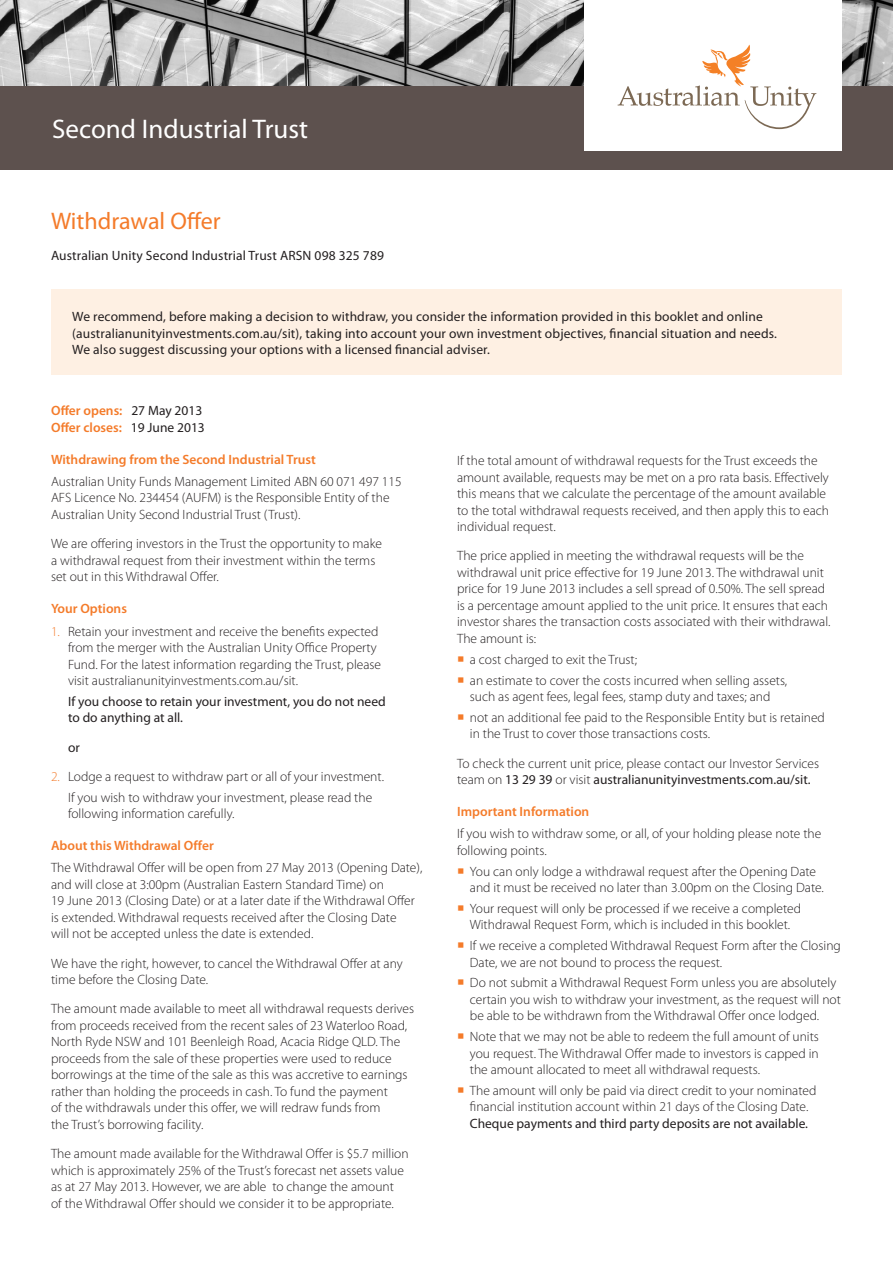
<style>
.page{position:relative;width:893px;height:1263px;background:#fff}
.page>*{position:absolute;margin:0;border:0;box-sizing:border-box;transform-origin:0 0}
.t1{font:27px "Myriad Pro";color:#fff}
.Main_Heading{font:24px "Myriad Pro";color:#f47b2a}
.Body{font:300 13.5px/16.5px "Myriad Pro";color:#231f20}
.Before_Bullet{font:300 13.5px/16.5px "Myriad Pro";color:#231f20}
.Intro_Para{font:13.5px/16.5px "Myriad Pro";letter-spacing:.01em;color:#231f20}
.After_Bullet{font:300 13.5px/16.5px "Myriad Pro";color:#231f20}
.Sub-heading_1{font:600 13.5px "Myriad Pro";color:#f47b2a}
.Body-2{font:13.5px/16.5px "Myriad Pro";color:#231f20}
.Body-3{font:600 13.5px/16.5px "Myriad Pro";color:#f47b2a}
.s1{font-weight:400;color:#231f20}
.s2{color:#f47b2a}
.s3{font-weight:400}
</style>
<div class="page">
<img style="left:0;top:0;width:893px;height:91px">
<div style="left:1px;top:86px;width:892px;height:83px;background:#5d514e"></div>
<div style="left:584px;top:0;width:258px;height:151px;background:#fff"></div>
<svg style="left:618px;top:45px;width:198px;height:84px"></svg>
<div style="left:51px;top:290px;width:791px;height:85px;background:#fef0e3"></div>
<h1 class="t1" style="left:52px;top:114px;width:257px">Second Industrial Trust</h1>
<p class="Main_Heading" style="left:51px;top:208px;width:171px">Withdrawal Offer</p>
<p class="Intro_Para" style="left:51px;top:247px;width:334px">Australian Unity Second Industrial Trust ARSN 098 325 789</p>
<p class="Intro_Para" style="left:72px;top:308px;width:706px">We recommend, before making a decision to withdraw, you consider the information provided in this booklet and online (australianunityinvestments.com.au/sit), taking into account your own investment objectives, financial situation and needs.<br>We also suggest discussing your options with a licensed financial adviser.</p>
<p class="Body-3" style="left:51px;top:403px;width:155px">Offer opens: <span class="s1">27 May 2013<br></span>Offer closes: <span class="s1">19 June 2013</span></p>
<p class="Sub-heading_1" style="left:51px;top:452px;width:266px">Withdrawing from the Second Industrial Trust</p>
<p class="Body" style="left:51px;top:473px;width:352px">Australian Unity Funds Management Limited ABN 60 071 497 115<br>AFS Licence No. 234454 (AUFM) is the Responsible Entity of the<br>Australian Unity Second Industrial Trust (Trust).</p>
<p class="Body" style="left:51px;top:536px;width:333px">We are offering investors in the Trust the opportunity to make a withdrawal request from their investment within the terms set out in this Withdrawal Offer.</p>
<p class="Sub-heading_1" style="left:51px;top:601px;width:77px">Your Options</p>
<p class="Body" style="left:68px;top:623px;width:315px;text-indent:-17px"><span class="s2">1.</span> Retain your investment and receive the benefits expected from the merger with the Australian Unity Office Property Fund. For the latest information regarding the Trust, please visit australianunityinvestments.com.au/sit.</p>
<p class="Body-2" style="left:68px;top:693px;width:319px">If you choose to retain your investment, you do not need to do anything at all.</p>
<p class="Body-2" style="left:68px;top:739px;width:13px">or</p>
<p class="Body" style="left:51px;top:768px;width:334px"><span class="s2">2.</span> Lodge a request to withdraw part or all of your investment.</p>
<p class="Body" style="left:68px;top:789px;width:306px">If you wish to withdraw your investment, please read the following information carefully.</p>
<p class="Sub-heading_1" style="left:51px;top:838px;width:164px">About this Withdrawal Offer</p>
<p class="Body" style="left:51px;top:860px;width:373px">The Withdrawal Offer will be open from 27 May 2013 (Opening Date), and will close at 3:00pm (Australian Eastern Standard Time) on<br>19 June 2013 (Closing Date) or at a later date if the Withdrawal Offer is extended. Withdrawal requests received after the Closing Date<br>will not be accepted unless the date is extended.</p>
<p class="Body" style="left:51px;top:955px;width:353px">We have the right, however, to cancel the Withdrawal Offer at any time before the Closing Date.</p>
<p class="Body" style="left:51px;top:1001px;width:365px">The amount made available to meet all withdrawal requests derives from proceeds received from the recent sales of 23 Waterloo Road, North Ryde NSW and 101 Beenleigh Road, Acacia Ridge QLD. The proceeds from the sale of these properties were used to reduce borrowings at the time of the sale as this was accretive to earnings rather than holding the proceeds in cash. To fund the payment<br>of the withdrawals under this offer, we will redraw funds from<br>the Trust’s borrowing facility.</p>
<p class="Body" style="left:51px;top:1145px;width:359px">The amount made available for the Withdrawal Offer is $5.7 million which is approximately 25% of the Trust’s forecast net assets value as at 27 May 2013. However, we are able to change the amount<br>of the Withdrawal Offer should we consider it to be appropriate.</p>
<p class="Body" style="left:457px;top:453px;width:374px">If the total amount of withdrawal requests for the Trust exceeds the amount available, requests may be met on a pro rata basis. Effectively this means that we calculate the percentage of the amount available to the total withdrawal requests received, and then apply this to each individual request.</p>
<p class="Before_Bullet" style="left:457px;top:548px;width:375px">The price applied in meeting the withdrawal requests will be the withdrawal unit price effective for 19 June 2013. The withdrawal unit price for 19 June 2013 includes a sell spread of 0.50%. The sell spread is a percentage amount applied to the unit price. It ensures that each investor shares the transaction costs associated with their withdrawal.<br>The amount is:</p>
<p class="Body" style="left:457px;top:651px;width:181px"><span class="s2">○</span> a cost charged to exit the Trust;</p>
<p class="Body" style="left:457px;top:672px;width:332px;text-align:center"><span class="s2">○</span> an estimate to cover the costs incurred when selling assets, such as agent fees, legal fees, stamp duty and taxes; and</p>
<p class="Body" style="left:470px;top:709px;width:357px;text-indent:-13px"><span class="s2">○</span> not an additional fee paid to the Responsible Entity but is retained in the Trust to cover those transactions costs.</p>
<p class="After_Bullet" style="left:457px;top:755px;width:363px">To check the current unit price, please contact our Investor Services team on <span class="s3">13 29 39</span> or visit <span class="s3">australianunityinvestments.com.au/sit.</span></p>
<p class="Sub-heading_1" style="left:457px;top:804px;width:134px">Important Information</p>
<p class="Before_Bullet" style="left:457px;top:826px;width:366px">If you wish to withdraw some, or all, of your holding please note the following points.</p>
<p class="Body" style="left:470px;top:863px;width:355px;text-indent:-13px"><span class="s2">○</span> You can only lodge a withdrawal request after the Opening Date and it must be received no later than 3.00pm on the Closing Date.</p>
<p class="Body" style="left:457px;top:900px;width:345px;text-align:center"><span class="s2">○</span> Your request will only be processed if we receive a completed<br>Withdrawal Request Form, which is included in this booklet.</p>
<p class="Body" style="left:470px;top:937px;width:373px;text-indent:-13px"><span class="s2">○</span> If we receive a completed Withdrawal Request Form after the Closing<br>Date, we are not bound to process the request.</p>
<p class="Body" style="left:470px;top:975px;width:373px;text-indent:-13px"><span class="s2">○</span> Do not submit a Withdrawal Request Form unless you are absolutely certain you wish to withdraw your investment, as the request will not be able to be withdrawn from the Withdrawal Offer once lodged.</p>
<p class="Body" style="left:470px;top:1028px;width:351px;text-align:justify;text-indent:-13px"><span class="s2">○</span> Note that we may not be able to redeem the full amount of units you request. The Withdrawal Offer made to investors is capped in the amount allocated to meet all withdrawal requests.</p>
<p class="Body" style="left:457px;top:1082px;width:361px;text-align:center"><span class="s2">○</span> The amount will only be paid via direct credit to your nominated financial institution account within 21 days of the Closing Date.<br><span class="s3">Cheque payments and third party deposits are not available.</span></p>
</div>
